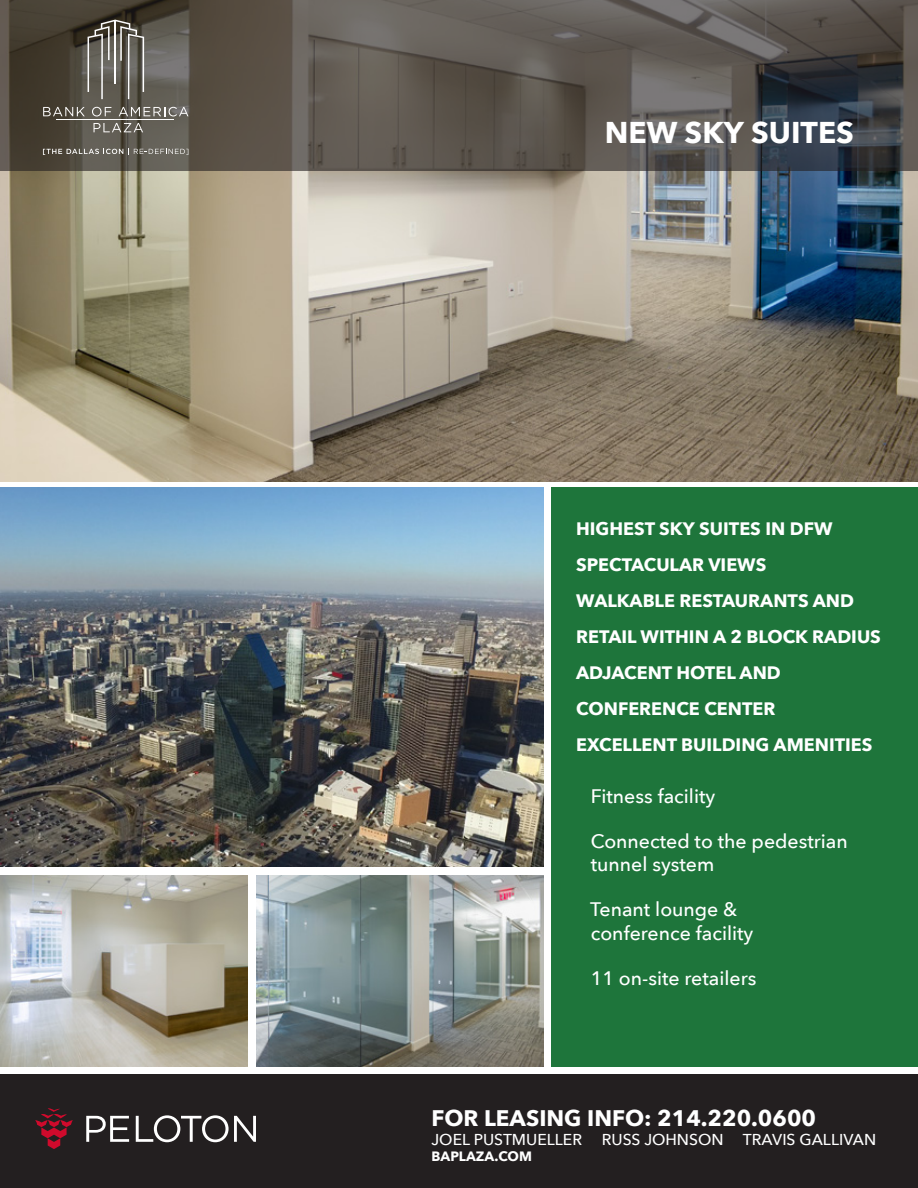
<style>
.page{position:relative;width:918px;height:1188px;background:#fff}
.page>*{position:absolute;margin:0;border:0;box-sizing:border-box;transform-origin:0 0}
.t1{font:700 30px "Avenir Next";color:#fff}
.t2{font:700 22.5px "Avenir Next";color:#fff}
.t3{font:500 19.5px/23.4px "Avenir Next";color:#fff}
.t4{font:700 18px/36px "Avenir Next";color:#fff}
.t5{font:500 15.75px "Avenir Next";color:#fff}
.t6{font:700 13.5px "Avenir Next";color:#fff}
</style>
<div class="page">
<img style="left:0;top:171px;width:918px;height:310px">
<img style="left:257px;top:875px;width:287px;height:192px">
<svg style="left:0;top:0;width:918px;height:171px;background:#58534d"></svg>
<div style="left:0;top:1074px;width:918px;height:114px;background:#231f20"></div>
<svg style="left:86px;top:1116px;width:43px;height:26px"></svg>
<svg style="left:136px;top:1115px;width:120px;height:27px"></svg>
<svg style="left:35px;top:1108px;width:38px;height:41px"></svg>
<div style="left:551px;top:488px;width:367px;height:579px;background:#1e753b"></div>
<img style="left:0;top:876px;width:248px;height:190px">
<img style="left:0;top:487px;width:544px;height:379px">
<svg style="left:43px;top:148px;width:145px;height:7px"></svg>
<svg style="left:43px;top:107px;width:42px;height:9px"></svg>
<svg style="left:92px;top:107px;width:19px;height:9px"></svg>
<svg style="left:119px;top:107px;width:70px;height:9px"></svg>
<svg style="left:94px;top:123px;width:49px;height:9px"></svg>
<hr style="left:57px;top:120px;width:117px;height:1px;background:#fdfdfe">
<svg style="left:88px;top:20px;width:56px;height:79px;background:#6f6c64"></svg>
<h1 class="t1" style="left:605px;top:107px;width:251px">NEW SKY SUITES</h1>
<p class="t4" style="left:576px;top:511px;width:306px">HIGHEST SKY SUITES IN DFW<br>SPECTACULAR VIEWS<br>WALKABLE RESTAURANTS AND<br>RETAIL WITHIN A 2 BLOCK RADIUS<br>ADJACENT HOTEL AND<br>CONFERENCE CENTER<br>EXCELLENT BUILDING AMENITIES</p>
<p class="t3" style="left:591px;top:784px;width:126px">Fitness facility</p>
<p class="t3" style="left:591px;top:829px;width:259px">Connected to the pedestrian tunnel system</p>
<p class="t3" style="left:590px;top:897px;width:165px">Tenant lounge &amp; conference facility</p>
<p class="t3" style="left:591px;top:965px;width:167px">11 on-site retailers</p>
<p class="t2" style="left:432px;top:1099px;width:386px">FOR LEASING INFO: 214.220.0600</p>
<p class="t5" style="left:432px;top:1126px;width:446px">JOEL PUSTMUELLER RUSS JOHNSON TRAVIS GALLIVAN</p>
<p class="t6" style="left:432px;top:1145px;width:102px">BAPLAZA.COM</p>
</div>
